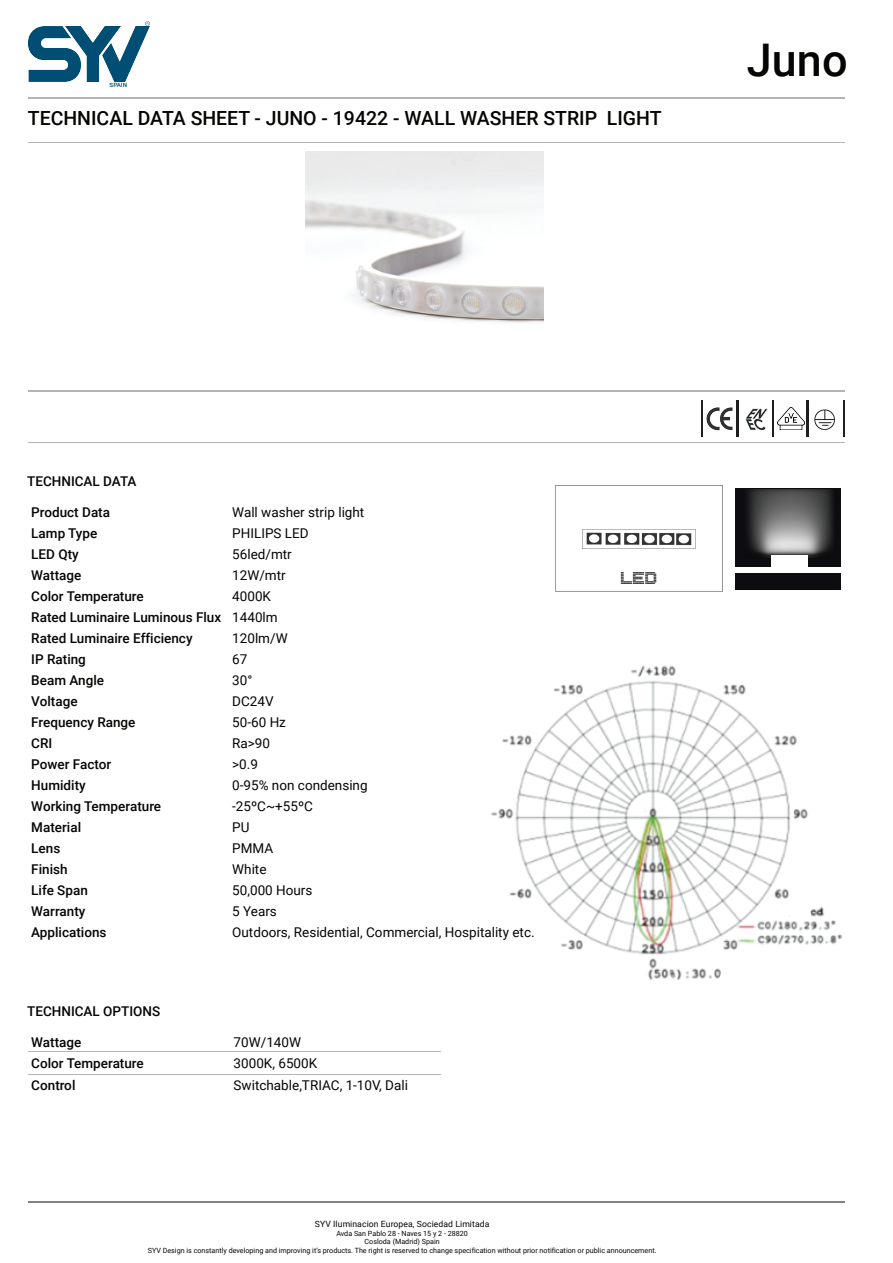
<style>
.page{position:relative;width:893px;height:1263px;background:#fff}
.page>*{position:absolute;margin:0;border:0;box-sizing:border-box;transform-origin:0 0}
.t1{font:500 45px "Roboto";color:#050504}
.t2{font:500 19.5px "Roboto";color:#050504}
.t3{font:15px "Dotspecial";color:#050504;scale:.91 1}
.t4{font:500 13.5px/21px "Roboto";color:#050504}
.t5{font:13.5px/21px "Roboto";color:#050504}
.t6{font:8.55px "Roboto";letter-spacing:.01em;color:#050504}
.t7{font:7.2px/8.6px "Roboto";color:#050504;text-align:center}
.t8{font:500 5.85px "Roboto";color:#004e74;scale:1.07 1}
</style>
<div class="page">
<img style="left:707px;top:407px;width:26px;height:24px">
<img style="left:777px;top:408px;width:27px;height:21px">
<img style="left:745px;top:408px;width:23px;height:23px">
<img style="left:737px;top:401px;width:1px;height:36px">
<img style="left:772px;top:401px;width:1px;height:36px">
<img style="left:807px;top:401px;width:1px;height:36px">
<img style="left:843px;top:401px;width:1px;height:36px">
<img style="left:701px;top:401px;width:1px;height:36px">
<img style="left:814px;top:409px;width:21px;height:22px">
<img style="left:582px;top:529px;width:114px;height:20px">
<img style="left:583px;top:529px;width:112px;height:19px">
<div style="left:736px;top:488px;width:105px;height:101px;background:#0d0d11"></div>
<img style="left:748px;top:490px;width:85px;height:68px">
<img style="left:771px;top:556px;width:36px;height:12px">
<img style="left:736px;top:568px;width:105px;height:4px">
<img style="left:120px;top:26px;width:30px;height:56px">
<img style="left:80px;top:26px;width:40px;height:56px">
<img style="left:29px;top:26px;width:51px;height:56px">
<svg style="left:146px;top:21px;width:4px;height:4px"></svg>
<img style="left:306px;top:152px;width:237px;height:171px">
<img style="left:491px;top:665px;width:352px;height:316px">
<p class="t8" style="left:110px;top:81px;width:18px">SPAIN</p>
<h2 class="t2" style="left:28px;top:105px;width:635px">TECHNICAL DATA SHEET - JUNO - 19422 - WALL WASHER STRIP LIGHT</h2>
<h1 class="t1" style="left:747px;top:28px;width:102px">Juno</h1>
<p class="t4" style="left:27px;top:470px;width:111px">TECHNICAL DATA</p>
<p class="t4" style="left:31px;top:501px;width:191px">Product Data<br>Lamp Type<br>LED Qty<br>Wattage<br>Color Temperature<br>Rated Luminaire Luminous Flux<br>Rated Luminaire Efficiency<br>IP Rating<br>Beam Angle<br>Voltage<br>Frequency Range<br>CRI<br>Power Factor<br>Humidity<br>Working Temperature<br>Material<br>Lens<br>Finish<br>Life Span<br>Warranty<br>Applications</p>
<p class="t5" style="left:232px;top:501px;width:304px">Wall washer strip light<br>PHILIPS LED<br>56led/mtr<br>12W/mtr<br>4000K<br>1440lm<br>120lm/W<br>67<br>30°<br>DC24V<br>50-60 Hz<br>Ra&gt;90<br>&gt;0.9<br>0-95% non condensing<br>-25ºC~+55ºC<br>PU<br>PMMA<br>White<br>50,000 Hours<br>5 Years<br>Outdoors, Residential, Commercial, Hospitality etc.</p>
<p class="t4" style="left:27px;top:1000px;width:135px">TECHNICAL OPTIONS</p>
<p class="t4" style="left:31px;top:1030px;width:114px;line-height:21.8px">Wattage<br>Color Temperature<br>Control</p>
<p class="t5" style="left:234px;top:1030px;width:176px;line-height:21.8px">70W/140W<br>3000K, 6500K<br>Switchable,TRIAC, 1-10V, Dali</p>
<p class="t3" style="left:621px;top:572px;width:42px">LED</p>
<p class="t6" style="left:315px;top:1218px;width:176px">SYV Iluminacion Europea, Sociedad Limitada</p>
<p class="t7" style="left:148px;top:1228px;width:510px">Avda San Pablo 28 - Naves 15 y 2 - 28820<br>Cosloda (Madrid) Spain<br>SYV Design is constantly developing and improving it’s products. The right is reserved to change specification without prior notification or public announcement.</p>
</div>
